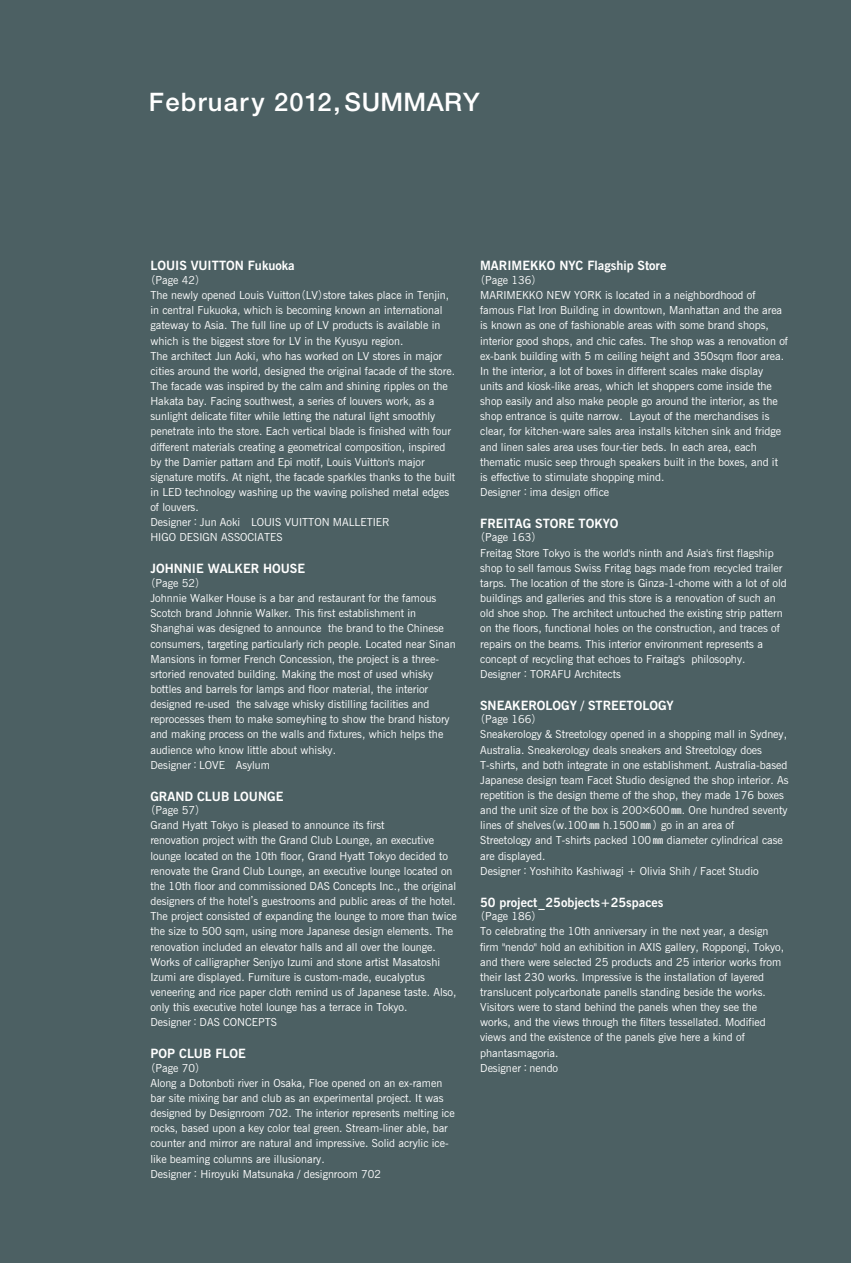
<style>
.page{position:relative;width:851px;height:1263px;background:#fff}
.page>*{position:absolute;margin:0;border:0;box-sizing:border-box;transform-origin:0 0}
.t1{font:500 25.5px "Helvetica Neue";letter-spacing:.05em;color:#fff}
.t2{font:700 12.75px "News Gothic BT";color:#fff}
.t3{font:11.1px/15.1px "News Gothic BT";color:#fff}
.s1{font-family:"Gothic BBB Pro";font-weight:500;font-size:10.65px}
</style>
<div class="page">
<div style="left:0;top:0;width:850px;height:1263px;background:#4c6063"></div>
<h1 class="t1" style="left:149px;top:87px;width:332px">February 2012, SUMMARY</h1>
<p class="t2" style="left:150px;top:258px;width:146px">LOUIS VUITTON Fukuoka</p>
<p class="t3" style="left:150px;top:272px;width:306px;text-indent:-6px"><span class="s1">（</span>Page 42<span class="s1">）<br></span>The newly opened Louis Vuitton<span class="s1">（</span>LV<span class="s1">）</span>store takes place in Tenjin, in central Fukuoka, which is becoming known an international gateway to Asia. The full line up of LV products is available in which is the biggest store for LV in the Kyusyu region.<br>The architect Jun Aoki, who has worked on LV stores in major cities around the world, designed the original facade of the store.<br>The facade was inspired by the calm and shining ripples on the Hakata bay. Facing southwest, a series of louvers work, as a sunlight delicate filter while letting the natural light smoothly penetrate into the store. Each vertical blade is finished with four different materials creating a geometrical composition, inspired by the Damier pattarn and Epi motif, Louis Vuitton's major signature motifs. At night, the facade sparkles thanks to the built in LED technology washing up the waving polished metal edges of louvers.<br>Designer<span class="s1">：</span>Jun Aoki LOUIS VUITTON MALLETIER<br>HIGO DESIGN ASSOCIATES</p>
<p class="t2" style="left:150px;top:561px;width:156px">JOHNNIE WALKER HOUSE</p>
<p class="t3" style="left:150px;top:575px;width:306px;text-indent:-6px"><span class="s1">（</span>Page 52<span class="s1">）<br></span>Johnnie Walker House is a bar and restaurant for the famous Scotch brand Johnnie Walker. This first establishment in Shanghai was designed to announce the brand to the Chinese consumers, targeting particularly rich people. Located near Sinan Mansions in former French Concession, the project is a three&shy;srtoried renovated building. Making the most of used whisky bottles and barrels for lamps and floor material, the interior designed re-used the salvage whisky distilling facilities and reprocesses them to make someyhing to show the brand history and making process on the walls and fixtures, which helps the audience who know little about whisky.<br>Designer<span class="s1">：</span>LOVE Asylum</p>
<p class="t2" style="left:150px;top:788px;width:134px">GRAND CLUB LOUNGE</p>
<p class="t3" style="left:150px;top:802px;width:308px;text-indent:-6px"><span class="s1">（</span>Page 57<span class="s1">）<br></span>Grand Hyatt Tokyo is pleased to announce its first<br>renovation project with the Grand Club Lounge, an executive lounge located on the 10th floor, Grand Hyatt Tokyo decided to renovate the Grand Club Lounge, an executive lounge located on the 10th floor and commissioned DAS Concepts Inc., the original designers of the hotel<span class="s1">’</span>s guestrooms and public areas of the hotel.<br>The project consisted of expanding the lounge to more than twice the size to 500 sqm, using more Japanese design elements. The renovation included an elevator halls and all over the lounge.<br>Works of calligrapher Senjyo Izumi and stone artist Masatoshi Izumi are displayed. Furniture is custom-made, eucalyptus veneering and rice paper cloth remind us of Japanese taste. Also, only this executive hotel lounge has a terrace in Tokyo.<br>Designer<span class="s1">：</span>DAS CONCEPTS</p>
<p class="t2" style="left:150px;top:1046px;width:97px">POP CLUB FLOE</p>
<p class="t3" style="left:150px;top:1060px;width:306px;text-indent:-6px"><span class="s1">（</span>Page 70<span class="s1">）<br></span>Along a Dotonboti river in Osaka, Floe opened on an ex-ramen bar site mixing bar and club as an experimental project. It was designed by Designroom 702. The interior represents melting ice rocks, based upon a key color teal green. Stream-liner able, bar counter and mirror are natural and impressive. Solid acrylic ice&shy;like beaming columns are illusionary.<br>Designer<span class="s1">：</span>Hiroyuki Matsunaka / designroom 702</p>
<p class="t2" style="left:480px;top:258px;width:188px">MARIMEKKO NYC Flagship Store</p>
<p class="t3" style="left:480px;top:272px;width:309px;text-indent:-6px"><span class="s1">（</span>Page 136<span class="s1">）<br></span>MARIMEKKO NEW YORK is located in a neighbordhood of famous Flat Iron Building in downtown, Manhattan and the area is known as one of fashionable areas with some brand shops, interior good shops, and chic cafes. The shop was a renovation of ex-bank building with 5 m ceiling height and 350sqm floor area.<br>In the interior, a lot of boxes in different scales make display units and kiosk-like areas, which let shoppers come inside the shop easily and also make people go around the interior, as the shop entrance is quite narrow. Layout of the merchandises is clear, for kitchen-ware sales area installs kitchen sink and fridge and linen sales area uses four-tier beds. In each area, each thematic music seep through speakers built in the boxes, and it is effective to stimulate shopping mind.<br>Designer<span class="s1">：</span>ima design office</p>
<p class="t2" style="left:480px;top:516px;width:140px">FREITAG STORE TOKYO</p>
<p class="t3" style="left:480px;top:530px;width:308px;text-indent:-6px"><span class="s1">（</span>Page 163<span class="s1">）<br></span>Freitag Store Tokyo is the world's ninth and Asia's first flagship shop to sell famous Swiss Fritag bags made from recycled trailer tarps. The location of the store is Ginza-1-chome with a lot of old buildings and galleries and this store is a renovation of such an old shoe shop. The architect untouched the existing strip pattern on the floors, functional holes on the construction, and traces of repairs on the beams. This interior environment represents a concept of recycling that echoes to Fraitag's philosophy.<br>Designer<span class="s1">：</span>TORAFU Architects</p>
<p class="t2" style="left:480px;top:697px;width:195px">SNEAKEROLOGY / STREETOLOGY</p>
<p class="t3" style="left:480px;top:712px;width:310px;text-indent:-6px"><span class="s1">（</span>Page 166<span class="s1">）<br></span>Sneakerology &amp; Streetology opened in a shopping mall in Sydney, Australia. Sneakerology deals sneakers and Streetology does T-shirts, and both integrate in one establishment. Australia-based Japanese design team Facet Studio designed the shop interior. As repetition is the design theme of the shop, they made 176 boxes and the unit size of the box is 200<span class="s1">×</span>600<span class="s1">㎜</span>. One hundred seventy lines of shelve<span class="s1">（</span>s w.100<span class="s1">㎜</span> h.1500<span class="s1">㎜）</span>go in an area of<br>Streetology and T-shirts packed 100 <span class="s1">㎜</span> diameter cylindrical case are displayed.<br>Designer<span class="s1">：</span>Yoshihito Kashiwagi + Olivia Shih / Facet Studio</p>
<p class="t2" style="left:480px;top:894px;width:185px">50 project_25objects+25spaces</p>
<p class="t3" style="left:480px;top:908px;width:305px;text-indent:-6px"><span class="s1">（</span>Page 186<span class="s1">）<br></span>To celebrating the 10th anniversary in the next year, a design firm "nendo" hold an exhibition in AXIS gallery, Roppongi, Tokyo, and there were selected 25 products and 25 interior works from their last 230 works. Impressive is the installation of layered translucent polycarbonate panells standing beside the works.<br>Visitors were to stand behind the panels when they see the works, and the views through the filters tessellated. Modified views and the existence of the panels give here a kind of phantasmagoria.<br>Designer<span class="s1">：</span>nendo</p>
</div>
